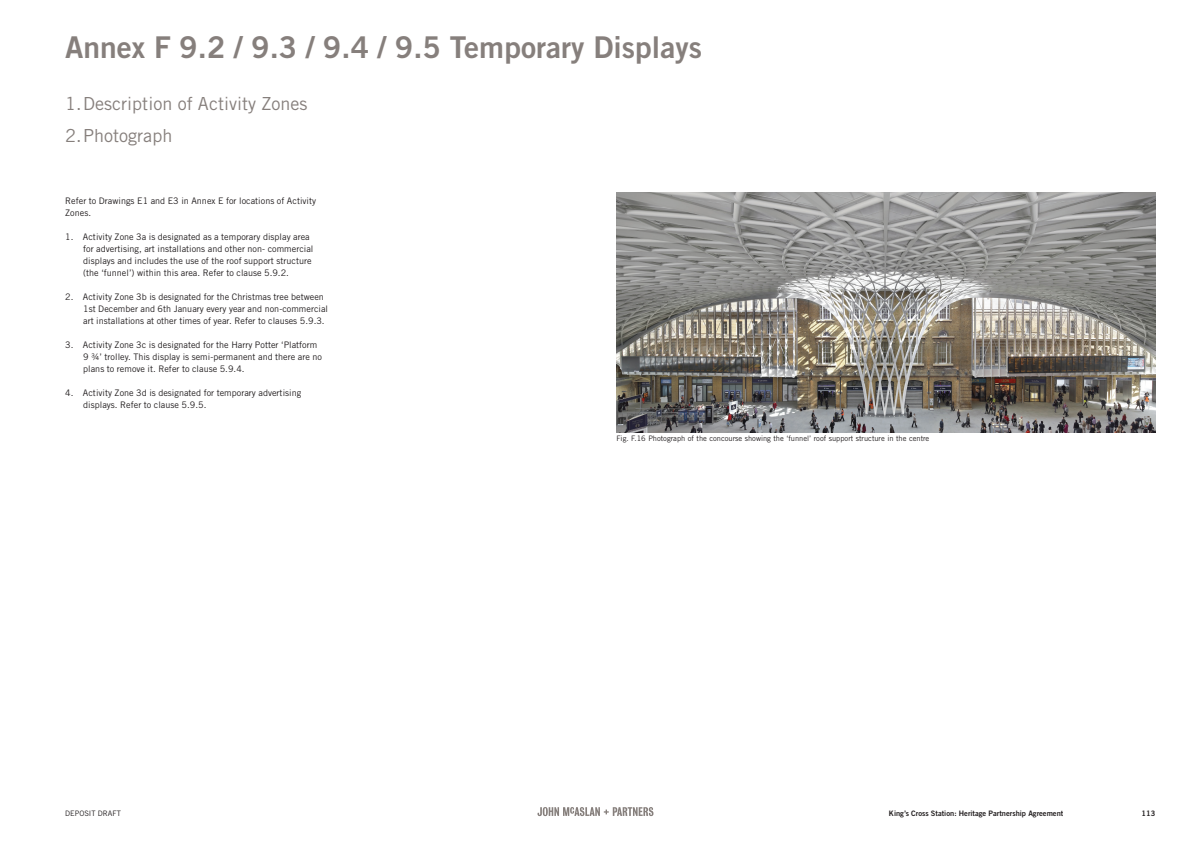
<style>
.page{position:relative;width:1191px;height:842px;background:#fff}
.page>*{position:absolute;margin:0;border:0;box-sizing:border-box;transform-origin:0 0}
.t1{font:30px "Trade Gothic Bold Two";color:#867f7c}
.t2{font:18px/32.5px "Trade Gothic";color:#867f7c}
.t3{font:9px/12px "Trade Gothic";letter-spacing:.005em;color:#231f20}
.t4{font:7.5px "Trade Gothic";color:#231f20}
.t5{font:7.5px "Trade Gothic Bold Two";color:#231f20}
</style>
<div class="page">
<svg style="left:537px;top:807px;width:116px;height:9px"></svg>
<img style="left:616px;top:192px;width:539px;height:241px">
<h1 class="t1" style="left:65px;top:28px;width:638px">Annex F 9.2 / 9.3 / 9.4 / 9.5 Temporary Displays</h1>
<h2 class="t2" style="left:65px;top:87px;width:244px">1.Description of Activity Zones<br>2.Photograph</h2>
<p class="t3" style="left:65px;top:195px;width:252px">Refer to Drawings E1 and E3 in Annex E for locations of Activity<br>Zones.</p>
<p class="t3" style="left:83px;top:231px;width:232px;text-indent:-18px">1. Activity Zone 3a is designated as a temporary display area for advertising, art installations and other non- commercial displays and includes the use of the roof support structure (the ‘funnel’) within this area. Refer to clause 5.9.2.</p>
<p class="t3" style="left:83px;top:291px;width:246px;text-indent:-18px">2. Activity Zone 3b is designated for the Christmas tree between<br>1st December and 6th January every year and non-commercial art installations at other times of year. Refer to clauses 5.9.3.</p>
<p class="t3" style="left:83px;top:339px;width:240px;text-indent:-18px">3. Activity Zone 3c is designated for the Harry Potter ‘Platform<br>9 ¾’ trolley. This display is semi-permanent and there are no plans to remove it. Refer to clause 5.9.4.</p>
<p class="t3" style="left:83px;top:387px;width:219px;text-indent:-18px">4. Activity Zone 3d is designated for temporary advertising displays. Refer to clause 5.9.5.</p>
<p class="t4" style="left:616px;top:434px;width:314px">Fig. F.16 Photograph of the concourse showing the ‘funnel’ roof support structure in the centre</p>
<p class="t4" style="left:65px;top:809px;width:57px">DEPOSIT DRAFT</p>
<p class="t5" style="left:889px;top:809px;width:176px">King’s Cross Station: Heritage Partnership Agreement</p>
<p class="t5" style="left:1141px;top:809px;width:15px">113</p>
</div>
